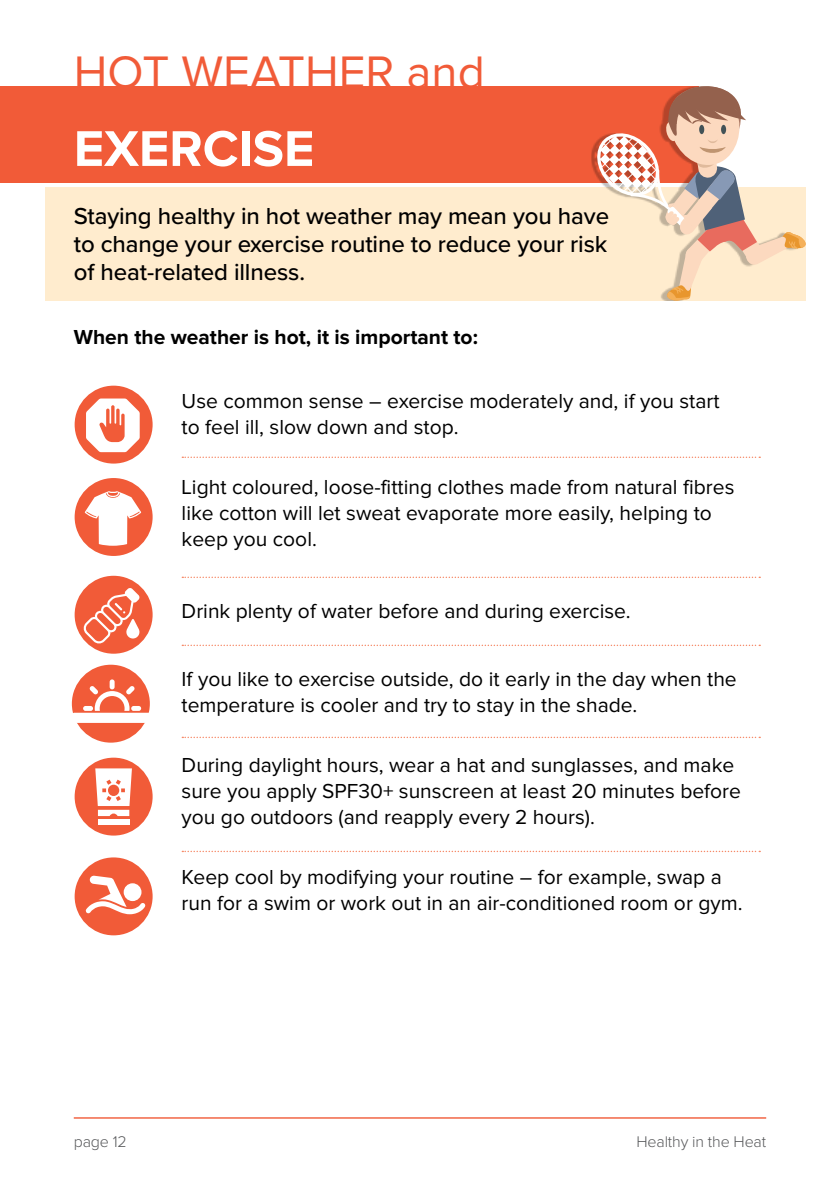
<style>
.page{position:relative;width:840px;height:1191px;background:#fff}
.page>*{position:absolute;margin:0;border:0;box-sizing:border-box;transform-origin:0 0}
.t1{font:700 52px "Proxima Nova";color:#fff}
.t2{font:47.2px "Proxima Nova";color:#f15b38}
.t3{font:500 24px/28px "Proxima Nova";letter-spacing:-.005em;color:#000;text-align:justify}
.t4{font:21px/26px "Proxima Nova";color:#000}
.t5{font:700 21px "Proxima Nova";color:#000}
.t6{font:300 16px "Proxima Nova";letter-spacing:-.01em;color:#58595b}
</style>
<div class="page">
<hr style="left:74px;top:1117px;width:691px;height:1px;background:#f15b38">
<div style="left:75px;top:478px;width:77px;height:78px;background:#f15b38;border-radius:50%"></div>
<svg style="left:85px;top:491px;width:56px;height:55px"></svg>
<div style="left:75px;top:386px;width:77px;height:77px;background:#f15b38;border-radius:50%"></div>
<div style="left:45px;top:187px;width:760px;height:113px;background:#ffecce"></div>
<div style="left:0;top:86px;width:697px;height:97px;background:#f15b38"></div>
<svg style="left:593px;top:86px;width:213px;height:215px"></svg>
<svg style="left:86px;top:398px;width:54px;height:54px"></svg>
<div style="left:72px;top:664px;width:78px;height:78px;background:#f15b38;border-radius:50%"></div>
<svg style="left:83px;top:679px;width:58px;height:32px"></svg>
<div style="left:72px;top:712px;width:82px;height:11px;background:#fff;border-radius:2px"></div>
<div style="left:75px;top:757px;width:77px;height:78px;background:#f15b38;border-radius:50%"></div>
<div style="left:98px;top:820px;width:31px;height:5px;background:#fff"></div>
<svg style="left:95px;top:768px;width:37px;height:48px"></svg>
<div style="left:75px;top:857px;width:77px;height:78px;background:#f15b38;border-radius:50%"></div>
<svg style="left:85px;top:875px;width:60px;height:39px"></svg>
<div style="left:124px;top:883px;width:17px;height:18px;background:#fff;border-radius:50%"></div>
<div style="left:75px;top:576px;width:77px;height:77px;background:#f15b38;border-radius:50%"></div>
<svg style="left:83px;top:587px;width:58px;height:57px"></svg>
<svg style="left:182px;top:456px;width:577px;height:2px"></svg>
<svg style="left:182px;top:576px;width:577px;height:2px"></svg>
<svg style="left:182px;top:644px;width:577px;height:2px"></svg>
<svg style="left:182px;top:736px;width:577px;height:2px"></svg>
<svg style="left:182px;top:850px;width:577px;height:2px"></svg>
<h2 class="t2" style="left:74px;top:46px;width:412px">HOT WEATHER and</h2>
<h1 class="t1" style="left:74px;top:119px;width:242px">EXERCISE</h1>
<p class="t3" style="left:74px;top:201px;width:536px">Staying healthy in hot weather may mean you have to change your exercise routine to reduce your risk of heat-related illness.</p>
<p class="t5" style="left:74px;top:325px;width:405px">When the weather is hot, it is important to:</p>
<p class="t4" style="left:181px;top:388px;width:539px">Use common sense – exercise moderately and, if you start to feel ill, slow down and stop.</p>
<p class="t4" style="left:181px;top:474px;width:554px">Light coloured, loose-fitting clothes made from natural fibres like cotton will let sweat evaporate more easily, helping to keep you cool.</p>
<p class="t4" style="left:181px;top:598px;width:450px">Drink plenty of water before and during exercise.</p>
<p class="t4" style="left:181px;top:666px;width:556px">If you like to exercise outside, do it early in the day when the temperature is cooler and try to stay in the shade.</p>
<p class="t4" style="left:181px;top:752px;width:560px">During daylight hours, wear a hat and sunglasses, and make sure you apply SPF30+ sunscreen at least 20 minutes before you go outdoors (and reapply every 2 hours).</p>
<p class="t4" style="left:181px;top:864px;width:562px">Keep cool by modifying your routine – for example, swap a run for a swim or work out in an air-conditioned room or gym.</p>
<p class="t6" style="left:74px;top:1134px;width:55px">page 12</p>
<p class="t6" style="left:636px;top:1134px;width:131px">Healthy in the Heat</p>
</div>
